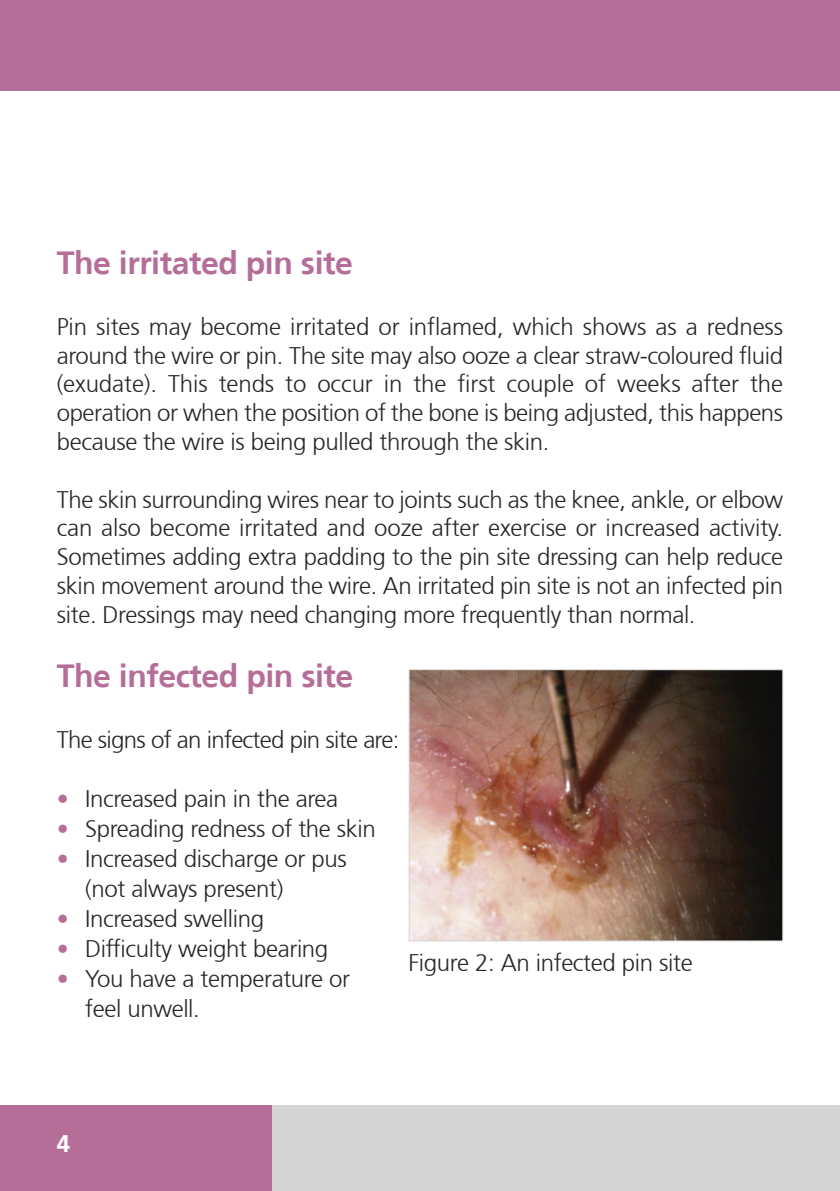
<style>
.page{position:relative;width:840px;height:1191px;background:#fff}
.page>*{position:absolute;margin:0;border:0;box-sizing:border-box;transform-origin:0 0}
.t1{font:700 32px "Frutiger 65";letter-spacing:-.015em;color:#b56e98}
.t2{font:300 24px/28.8px "Frutiger 45";letter-spacing:-.015em;color:#272627;text-align:justify}
.t3{font:700 24px "Frutiger 65";color:#fff}
.s1{color:#b56e98}
</style>
<div class="page">
<div style="left:0;top:0;width:839px;height:91px;background:#b56e98"></div>
<div style="left:0;top:1106px;width:272px;height:85px;background:#b56e98"></div>
<div style="left:272px;top:1106px;width:567px;height:85px;background:#d4d4d4"></div>
<img style="left:410px;top:671px;width:370px;height:268px">
<div style="left:408px;top:669px;width:374px;height:272px;border:1px solid #d4d4d4"></div>
<h1 class="t1" style="left:57px;top:244px;width:297px">The irritated pin site</h1>
<p class="t2" style="left:57px;top:312px;width:727px">Pin sites may become irritated or inflamed, which shows as a redness around the wire or pin. The site may also ooze a clear straw-coloured fluid (exudate). This tends to occur in the first couple of weeks after the operation or when the position of the bone is being adjusted, this happens because the wire is being pulled through the skin.</p>
<p class="t2" style="left:57px;top:485px;width:727px">The skin surrounding wires near to joints such as the knee, ankle, or elbow can also become irritated and ooze after exercise or increased activity.<br>Sometimes adding extra padding to the pin site dressing can help reduce skin movement around the wire. An irritated pin site is not an infected pin site. Dressings may need changing more frequently than normal.</p>
<h1 class="t1" style="left:57px;top:656px;width:298px">The infected pin site</h1>
<p class="t2" style="left:57px;top:725px;width:344px">The signs of an infected pin site are:</p>
<p class="t2" style="left:57px;top:784px;width:283px"><span class="s1">•</span> Increased pain in the area</p>
<p class="t2" style="left:57px;top:814px;width:320px"><span class="s1">•</span> Spreading redness of the skin</p>
<p class="t2" style="left:85px;top:843px;width:263px;line-height:30px;text-indent:-28px"><span class="s1">•</span> Increased discharge or pus (not always present)</p>
<p class="t2" style="left:57px;top:904px;width:209px"><span class="s1">•</span> Increased swelling</p>
<p class="t2" style="left:57px;top:934px;width:273px"><span class="s1">•</span> Difficulty weight bearing</p>
<p class="t2" style="left:85px;top:963px;width:266px;line-height:30px;text-indent:-28px"><span class="s1">•</span> You have a temperature or feel unwell.</p>
<p class="t2" style="left:408px;top:948px;width:285px">Figure 2: An infected pin site</p>
<p class="t3" style="left:57px;top:1129px;width:15px">4</p>
</div>
